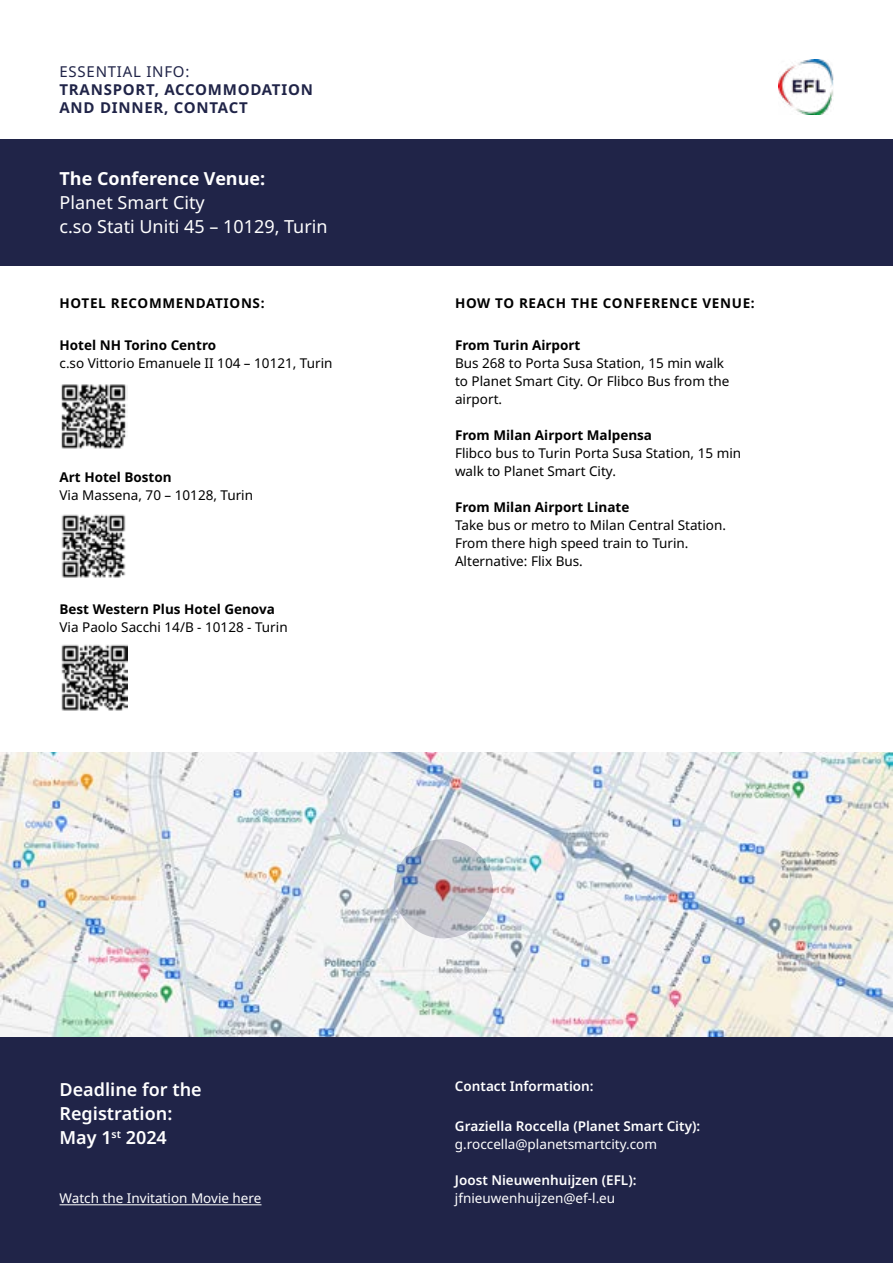
<style>
.page{position:relative;width:893px;height:1263px;background:#fff}
.page>*{position:absolute;margin:0;border:0;box-sizing:border-box;transform-origin:0 0}
.t1{font:18px/24px "Noto Sans";color:#fff}
.t2{font:600 18px/24px "Noto Sans";color:#fff}
.t3{font:700 18px "Noto Sans";color:#fff}
.t4{font:700 15px/18px "Noto Sans";letter-spacing:.05em;color:#202448}
.t5{font:15px "Noto Sans";letter-spacing:.05em;color:#202448}
.t6{font:13.5px/18px "Noto Sans";color:#000}
.t7{font:700 13.5px "Noto Sans";color:#000}
.t8{font:13.5px "Noto Sans";color:#fff}
.t9{font:600 13.5px "Noto Sans";color:#fff}
.t10{font:700 13.5px "Noto Sans";letter-spacing:.05em;color:#000}
</style>
<div class="page">
<div style="left:0;top:139px;width:893px;height:126px;background:#202448"></div>
<div style="left:0;top:1037px;width:893px;height:226px;background:#202448"></div>
<img style="left:0;top:753px;width:893px;height:284px">
<img style="left:394px;top:839px;width:99px;height:99px;border-radius:50%">
<hr style="left:60px;top:1204px;width:201px;height:1px;background:#fff">
<img style="left:61px;top:384px;width:66px;height:64px">
<img style="left:61px;top:514px;width:65px;height:63px">
<img style="left:61px;top:644px;width:66px;height:67px">
<img style="left:778px;top:60px;width:55px;height:55px">
<p class="t5" style="left:60px;top:63px;width:131px">ESSENTIAL INFO:</p>
<p class="t4" style="left:60px;top:81px;width:255px">TRANSPORT, ACCOMMODATION<br>AND DINNER, CONTACT</p>
<h1 class="t3" style="left:60px;top:168px;width:207px">The Conference Venue:</h1>
<h1 class="t1" style="left:60px;top:191px;width:270px">Planet Smart City<br>c.so Stati Uniti 45 – 10129, Turin</h1>
<p class="t10" style="left:60px;top:295px;width:207px">HOTEL RECOMMENDATIONS:</p>
<p class="t7" style="left:60px;top:337px;width:158px">Hotel NH Torino Centro</p>
<p class="t6" style="left:60px;top:354px;width:274px">c.so Vittorio Emanuele II 104 – 10121, Turin</p>
<p class="t7" style="left:60px;top:469px;width:114px">Art Hotel Boston</p>
<p class="t6" style="left:60px;top:486px;width:195px">Via Massena, 70 – 10128, Turin</p>
<p class="t7" style="left:60px;top:601px;width:217px">Best Western Plus Hotel Genova</p>
<p class="t6" style="left:60px;top:618px;width:230px">Via Paolo Sacchi 14/B - 10128 - Turin</p>
<p class="t10" style="left:455px;top:295px;width:301px">HOW TO REACH THE CONFERENCE VENUE:</p>
<p class="t7" style="left:455px;top:337px;width:127px">From Turin Airport</p>
<p class="t6" style="left:455px;top:354px;width:276px">Bus 268 to Porta Susa Station, 15 min walk to Planet Smart City. Or Flibco Bus from the airport.</p>
<p class="t7" style="left:455px;top:427px;width:199px">From Milan Airport Malpensa</p>
<p class="t6" style="left:455px;top:444px;width:288px">Flibco bus to Turin Porta Susa Station, 15 min walk to Planet Smart City.</p>
<p class="t7" style="left:455px;top:499px;width:176px">From Milan Airport Linate</p>
<p class="t6" style="left:455px;top:516px;width:273px">Take bus or metro to Milan Central Station.<br>From there high speed train to Turin.<br>Alternative: Flix Bus.</p>
<h1 class="t2" style="left:60px;top:1077px;width:144px">Deadline for the<br>Registration:<br>May 1<sup>st</sup> 2024</h1>
<p class="t8" style="left:60px;top:1191px;width:203px">Watch the Invitation Movie here</p>
<p class="t9" style="left:455px;top:1078px;width:140px">Contact Information:</p>
<p class="t9" style="left:455px;top:1119px;width:247px">Graziella Roccella (Planet Smart City):</p>
<p class="t8" style="left:455px;top:1137px;width:204px">g.roccella@planetsmartcity.com</p>
<p class="t9" style="left:455px;top:1173px;width:183px">Joost Nieuwenhuijzen (EFL):</p>
<p class="t8" style="left:455px;top:1191px;width:162px">jfnieuwenhuijzen@ef-l.eu</p>
</div>
